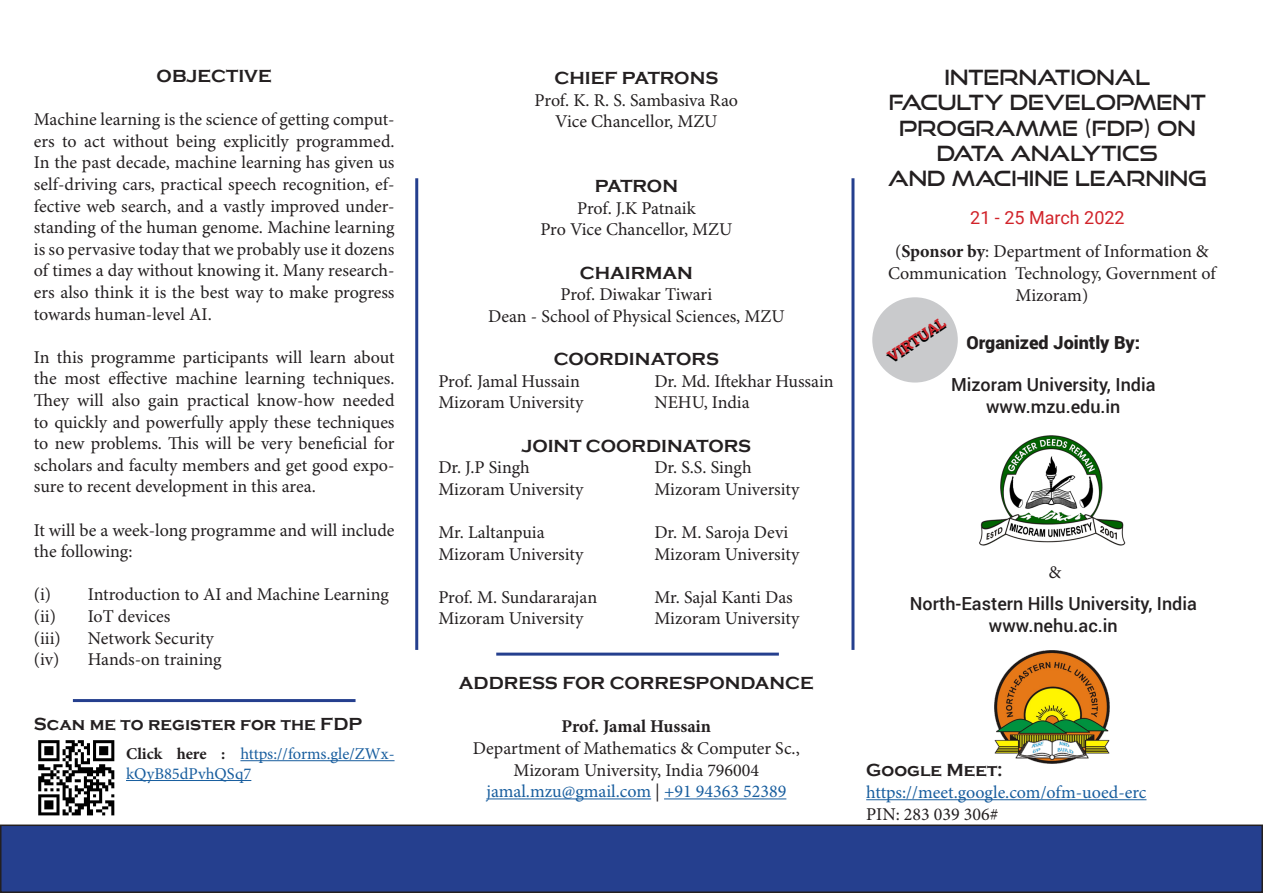
<style>
.page{position:relative;width:1263px;height:893px;background:#fff}
.page>*{position:absolute;margin:0;border:0;box-sizing:border-box;transform-origin:0 0}
.t1{font:21px/25.2px "Good Times Rg";color:#231f20;text-align:center}
.t2{font:18px/21.6px "Minion Pro";color:#231f20;text-align:justify}
.t3{font:700 18px "Copperplate Gothic";color:#231f20}
.t4{font:500 18px "Roboto";color:#231f20}
.t5{font:18px "Minion Pro";color:#175d9e}
.t6{font:900 18px "Roboto";color:#231f20}
.t7{font:700 18px "Minion Pro";letter-spacing:-.005em;color:#231f20}
.t8{font:18px "Roboto";color:#d1232a}
.t9{font:16.5px/19.8px "Minion Pro";color:#175d9e}
.t10{font:700 14.7px "Roboto Slab";color:#000}
.s1{font-weight:700;color:#231f20}
.s2{color:#231f20}
.s3{font-weight:700}
</style>
<div class="page">
<div style="left:1px;top:825px;width:1261px;height:67px;background:#253f8e"></div>
<div style="left:0;top:824px;width:1263px;height:69px;border:2px solid #231f20"></div>
<hr style="left:415px;top:178px;width:3px;height:472px;background:#253f8e">
<hr style="left:851px;top:178px;width:3px;height:472px;background:#253f8e">
<img style="left:979px;top:435px;width:146px;height:111px">
<img style="left:994px;top:650px;width:116px;height:114px">
<hr style="left:486px;top:798px;width:165px;height:1px;background:#175d9e">
<hr style="left:664px;top:798px;width:122px;height:1px;background:#175d9e">
<hr style="left:496px;top:653px;width:283px;height:3px;background:#253f8e">
<hr style="left:73px;top:699px;width:282px;height:3px;background:#253f8e">
<img style="left:38px;top:740px;width:77px;height:76px">
<hr style="left:240px;top:760px;width:154px;height:1px;background:#175d9e">
<hr style="left:126px;top:780px;width:125px;height:1px;background:#175d9e">
<div style="left:872px;top:297px;width:86px;height:86px;background:#c9cacc;border-radius:50%"></div>
<hr style="left:866px;top:799px;width:280px;height:1px;background:#175d9e">
<p class="t3" style="left:157px;top:66px;width:117px">OBJECTIVE</p>
<p class="t2" style="left:34px;top:109px;width:362px">Machine learning is the science of getting comput&shy;ers to act without being explicitly programmed.<br>In the past decade, machine learning has given us self-driving cars, practical speech recognition, ef&shy;fective web search, and a vastly improved under&shy;standing of the human genome. Machine learning is so pervasive today that we probably use it dozens of times a day without knowing it. Many research&shy;ers also think it is the best way to make progress towards human-level AI.</p>
<p class="t2" style="left:34px;top:347px;width:362px">In this programme participants will learn about the most effective machine learning techniques.<br>They will also gain practical know-how needed to quickly and powerfully apply these techniques to new problems. This will be very beneficial for scholars and faculty members and get good expo&shy;sure to recent development in this area.</p>
<p class="t2" style="left:34px;top:520px;width:362px">It will be a week-long programme and will include the following:</p>
<p class="t2" style="left:34px;top:585px;width:356px">(i) Introduction to AI and Machine Learning</p>
<p class="t2" style="left:34px;top:606px;width:138px">(ii) IoT devices</p>
<p class="t2" style="left:34px;top:628px;width:28px">(iii)</p>
<p class="t2" style="left:88px;top:628px;width:127px">Network Security</p>
<p class="t2" style="left:34px;top:649px;width:189px">(iv) Hands-on training</p>
<p class="t3" style="left:34px;top:714px;width:330px">Scan me to register for the FDP</p>
<p class="t9" style="left:126px;top:745px;width:270px"><span class="s1">Click here :</span> https://forms.gle/ZWx&shy;kQyB85dPvhQSq7</p>
<p class="t3" style="left:554px;top:68px;width:165px">CHIEF PATRONS</p>
<p class="t2" style="left:535px;top:90px;width:205px">Prof. K. R. S. Sambasiva Rao</p>
<p class="t2" style="left:555px;top:112px;width:164px">Vice Chancellor, MZU</p>
<p class="t3" style="left:595px;top:176px;width:85px">PATRON</p>
<p class="t2" style="left:577px;top:198px;width:120px">Prof. J.K Patnaik</p>
<p class="t2" style="left:540px;top:220px;width:194px">Pro Vice Chancellor, MZU</p>
<p class="t3" style="left:580px;top:263px;width:115px">CHAIRMAN</p>
<p class="t2" style="left:560px;top:284px;width:153px">Prof. Diwakar Tiwari</p>
<p class="t2" style="left:488px;top:306px;width:298px">Dean - School of Physical Sciences, MZU</p>
<p class="t3" style="left:554px;top:349px;width:167px">COORDINATORS</p>
<p class="t2" style="left:438px;top:371px;width:143px">Prof. Jamal Hussain</p>
<p class="t2" style="left:654px;top:371px;width:181px">Dr. Md. Iftekhar Hussain</p>
<p class="t2" style="left:438px;top:392px;width:146px">Mizoram University</p>
<p class="t2" style="left:654px;top:392px;width:97px">NEHU, India</p>
<p class="t3" style="left:521px;top:436px;width:231px">JOINT COORDINATORS</p>
<p class="t2" style="left:438px;top:457px;width:93px">Dr. J.P Singh</p>
<p class="t2" style="left:654px;top:457px;width:99px">Dr. S.S. Singh</p>
<p class="t2" style="left:438px;top:479px;width:146px">Mizoram University</p>
<p class="t2" style="left:654px;top:479px;width:146px">Mizoram University</p>
<p class="t2" style="left:438px;top:522px;width:108px">Mr. Laltanpuia</p>
<p class="t2" style="left:654px;top:522px;width:135px">Dr. M. Saroja Devi</p>
<p class="t2" style="left:438px;top:544px;width:146px">Mizoram University</p>
<p class="t2" style="left:654px;top:544px;width:146px">Mizoram University</p>
<p class="t2" style="left:438px;top:587px;width:160px">Prof. M. Sundararajan</p>
<p class="t2" style="left:654px;top:587px;width:140px">Mr. Sajal Kanti Das</p>
<p class="t2" style="left:438px;top:608px;width:146px">Mizoram University</p>
<p class="t2" style="left:654px;top:608px;width:146px">Mizoram University</p>
<p class="t3" style="left:459px;top:673px;width:356px">ADDRESS FOR CORRESPONDANCE</p>
<p class="t7" style="left:562px;top:714px;width:151px">Prof. Jamal Hussain</p>
<p class="t2" style="left:473px;top:738px;width:328px">Department of Mathematics &amp; Computer Sc.,</p>
<p class="t2" style="left:513px;top:760px;width:247px">Mizoram University, India 796004</p>
<p class="t5" style="left:486px;top:781px;width:301px">jamal.mzu@gmail.com <span class="s2">|</span> +91 94363 52389</p>
<p class="t1" style="left:944px;top:65px;width:207px">INTERNATIONAL</p>
<p class="t1" style="left:889px;top:90px;width:319px">FACULTY DEVELOPMENT<br>PROGRAMME (FDP) ON<br>DATA ANALYTICS</p>
<p class="t1" style="left:888px;top:165px;width:320px">AND MACHINE LEARNING</p>
<p class="t8" style="left:970px;top:205px;width:156px">21 - 25 March 2022</p>
<p class="t2" style="left:888px;top:242px;width:329px;text-align:center">(<span class="s3">Sponsor by</span>: Department of Information &amp;<br>Communication Technology, Government of<br>Mizoram)</p>
<p class="t10" style="left:884px;top:351px;width:68px;rotate:-34deg">VIRTUAL</p>
<p class="t6" style="left:966px;top:330px;width:175px">Organized Jointly By:</p>
<p class="t4" style="left:951px;top:372px;width:206px">Mizoram University, India</p>
<p class="t4" style="left:986px;top:394px;width:136px">www.mzu.edu.in</p>
<p class="t2" style="left:1048px;top:563px;width:14px">&amp;</p>
<p class="t4" style="left:910px;top:591px;width:289px">North-Eastern Hills University, India</p>
<p class="t4" style="left:989px;top:613px;width:130px">www.nehu.ac.in</p>
<p class="t3" style="left:866px;top:760px;width:138px">Google Meet:</p>
<p class="t5" style="left:866px;top:781px;width:282px">https://meet.google.com/ofm-uoed-erc</p>
<p class="t2" style="left:866px;top:804px;width:134px">PIN: 283 039 306#</p>
</div>
